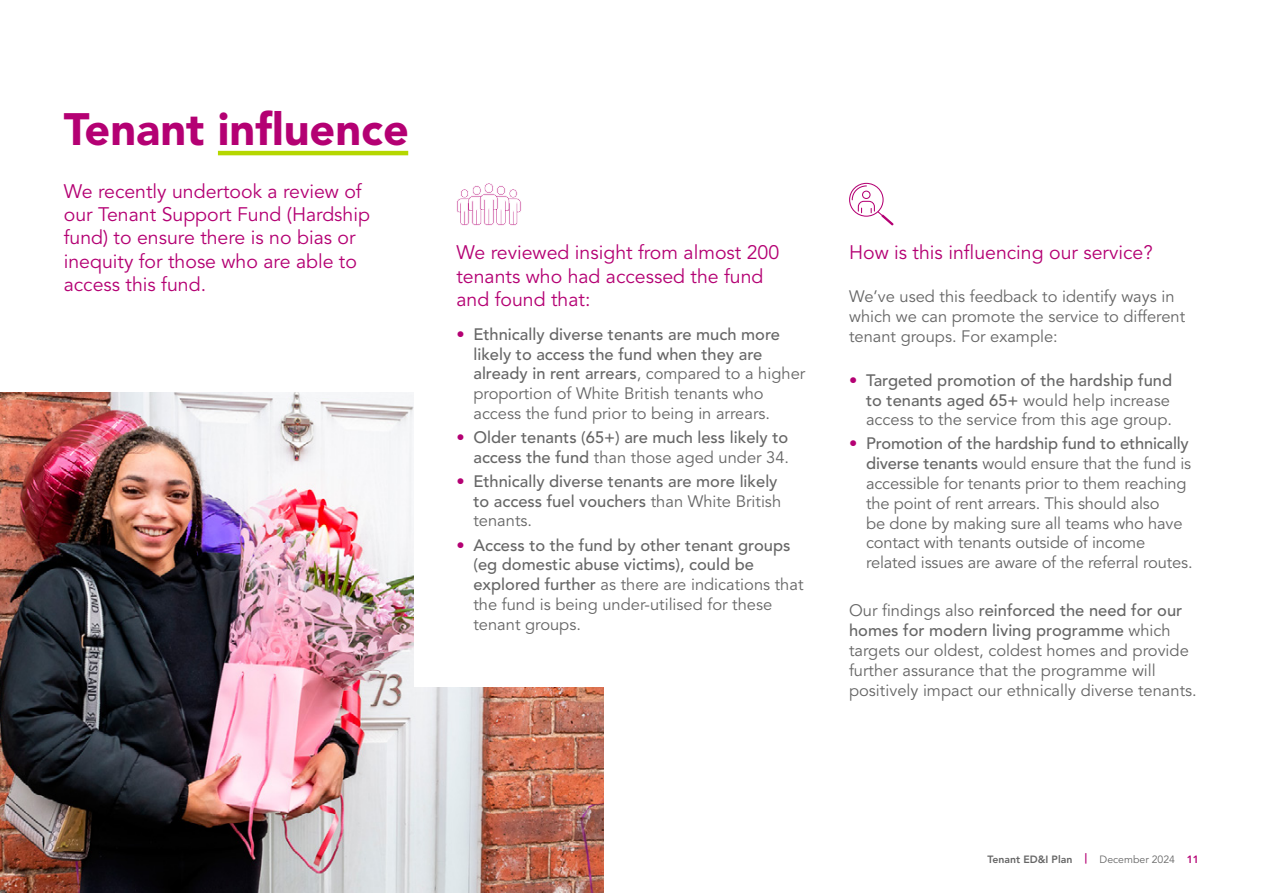
<style>
.page{position:relative;width:1263px;height:893px;background:#fff}
.page>*{position:absolute;margin:0;border:0;box-sizing:border-box;transform-origin:0 0}
.t1{font:900 45px "Avenir LT Std";color:#b40073}
.t2{font:19.5px/23.4px "Avenir LT Std";color:#b40073}
.t3{font:16.5px/19.8px "Avenir LT Std";color:#666}
.t4{font:500 16.5px/19.8px "Avenir LT Std";color:#666}
.t5{font:800 10.5px "Avenir LT Std";color:#666}
.s1{color:#b40073}
.s2{font-weight:500}
.s3{font-weight:400;color:#b40073}
.s4{font-weight:400}
</style>
<div class="page">
<svg style="left:456px;top:183px;width:65px;height:43px"></svg>
<svg style="left:849px;top:183px;width:44px;height:42px"></svg>
<img style="left:0;top:392px;width:604px;height:501px">
<div style="left:414px;top:320px;width:231px;height:367px;background:#fff"></div>
<hr style="left:218px;top:151px;width:190px;height:4px;background:#b5d700">
<h1 class="t1" style="left:64px;top:102px;width:347px">Tenant influence</h1>
<p class="t2" style="left:64px;top:180px;width:308px">We recently undertook a review of our Tenant Support Fund (Hardship fund) to ensure there is no bias or inequity for those who are able to access this fund.</p>
<p class="t2" style="left:456px;top:241px;width:324px">We reviewed insight from almost 200 tenants who had accessed the fund and found that:</p>
<p class="t2" style="left:849px;top:241px;width:305px">How is this influencing our service?</p>
<p class="t3" style="left:849px;top:287px;width:338px">We’ve used this feedback to identify ways in which we can promote the service to different tenant groups. For example:</p>
<p class="t3" style="left:866px;top:371px;width:307px;text-indent:-17px"><span class="s1">•</span> <span class="s2">Targeted promotion of the hardship fund to tenants aged 65+</span> would help increase access to the service from this age group.</p>
<p class="t3" style="left:866px;top:434px;width:328px;text-indent:-17px"><span class="s1">•</span> <span class="s2">Promotion of the hardship fund to ethnically diverse tenants</span> would ensure that the fund is accessible for tenants prior to them reaching the point of rent arrears. This should also<br>be done by making sure all teams who have contact with tenants outside of income related issues are aware of the referral routes.</p>
<p class="t3" style="left:849px;top:601px;width:349px">Our findings also <span class="s2">reinforced the need for our homes for modern living programme</span> which targets our oldest, coldest homes and provide further assurance that the programme will positively impact our ethnically diverse tenants.</p>
<p class="t4" style="left:473px;top:325px;width:333px;text-indent:-17px"><span class="s3">•</span> Ethnically diverse tenants are much more likely to access the fund when they are already in rent arrears<span class="s4">, compared to a higher proportion of White British tenants who access the fund prior to being in arrears.</span></p>
<p class="t4" style="left:456px;top:428px;width:334px;text-align:right"><span class="s3">•</span> Older tenants (65+) are much less likely to access the fund <span class="s4">than those aged under 34.</span></p>
<p class="t4" style="left:473px;top:472px;width:309px;text-indent:-17px"><span class="s3">•</span> Ethnically diverse tenants are more likely to access fuel vouchers <span class="s4">than White British tenants.</span></p>
<p class="t4" style="left:473px;top:535px;width:331px;text-indent:-17px"><span class="s3">•</span> Access to the fund by other tenant groups (eg domestic abuse victims), could be explored further <span class="s4">as there are indications that the fund is being under-utilised for these tenant groups.</span></p>
<p class="t5" style="left:988px;top:853px;width:213px">Tenant ED&amp;I Plan <span class="s1">|</span> <span class="s4">December 2024</span> <span class="s1">11</span></p>
</div>
